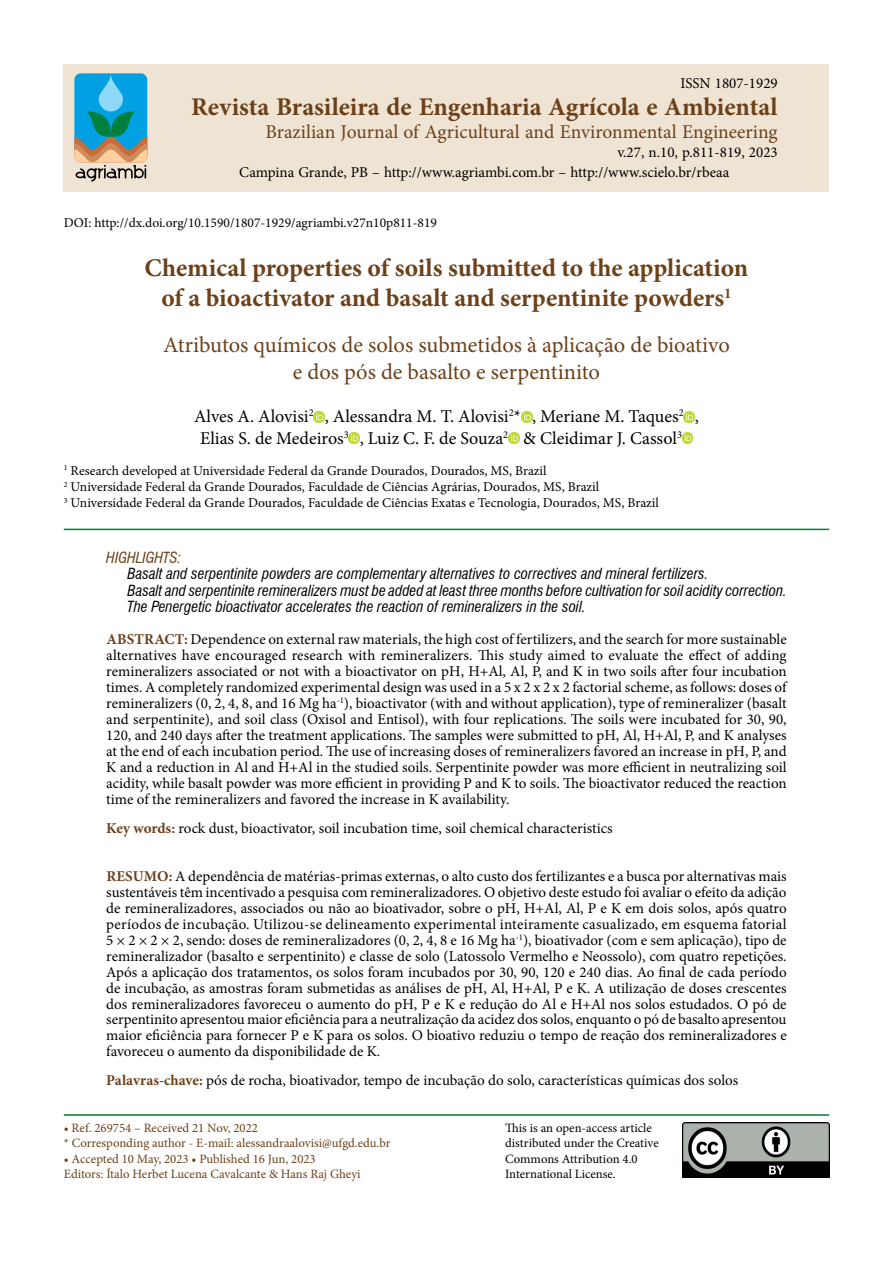
<style>
.page{position:relative;width:893px;height:1263px;background:#fff}
.page>*{position:absolute;margin:0;border:0;box-sizing:border-box;transform-origin:0 0}
.t1{font:700 25.5px/30.6px "Minion Pro";color:#6c4119;text-align:center}
.t2{font:22.5px/27px "Minion Pro";color:#6c4119;text-align:center}
.t3{font:19.5px "Minion Pro";color:#6c4119}
.t4{font:18px/21.6px "Minion Pro";color:#000}
.t5{font:15px/15.9px "Minion Pro";color:#000;text-align:justify}
.t6{font:italic condensed 15px/16.5px "Swiss 721 BT";color:#000}
.t7{font:italic condensed 15px "Swiss 721 BT";color:#6c4119}
.t8{font:13.5px/16.2px "Minion Pro";color:#000}
.t9{font:12.75px/15.3px "Minion Pro";color:#6c4119}
.t10{font:12.75px/15.3px "Minion Pro";color:#000}
.s1{font-weight:700;color:#6c4119}
</style>
<div class="page">
<div style="left:64px;top:64px;width:765px;height:127px;background:#efe3d4"></div>
<img style="left:682px;top:1123px;width:147px;height:55px">
<svg style="left:74px;top:73px;width:73px;height:109px;background:#53a2b4"></svg>
<hr style="left:64px;top:1114px;width:765px;height:2px;background:#007f3e">
<svg style="left:314px;top:411px;width:11px;height:11px"></svg>
<svg style="left:521px;top:411px;width:11px;height:11px"></svg>
<svg style="left:684px;top:411px;width:11px;height:11px"></svg>
<svg style="left:349px;top:433px;width:11px;height:11px"></svg>
<svg style="left:508px;top:433px;width:11px;height:11px"></svg>
<svg style="left:682px;top:433px;width:11px;height:11px"></svg>
<hr style="left:64px;top:529px;width:765px;height:1px;background:#007f3e">
<p class="t5" style="left:680px;top:76px;width:99px">ISSN 1807-1929</p>
<h1 class="t1" style="left:191px;top:91px;width:588px">Revista Brasileira de Engenharia Agrícola e Ambiental</h1>
<h3 class="t3" style="left:265px;top:119px;width:514px">Brazilian Journal of Agricultural and Environmental Engineering</h3>
<p class="t5" style="left:617px;top:145px;width:162px">v.27, n.10, p.811-819, 2023</p>
<p class="t5" style="left:239px;top:164px;width:492px">Campina Grande, PB – http://www.agriambi.com.br – http://www.scielo.br/rbeaa</p>
<p class="t8" style="left:64px;top:215px;width:375px">DOI: http://dx.doi.org/10.1590/1807-1929/agriambi.v27n10p811-819</p>
<h1 class="t1" style="left:145px;top:252px;width:605px">Chemical properties of soils submitted to the application of a bioactivator and basalt and serpentinite powders<sup>1</sup></h1>
<h2 class="t2" style="left:163px;top:332px;width:568px">Atributos químicos de solos submetidos à aplicação de bioativo e dos pós de basalto e serpentinito</h2>
<p class="t4" style="left:200px;top:406px;width:500px;text-indent:-6px">Alves A. Alovisi<sup>2</sup> , Alessandra M. T. Alovisi<sup>2</sup>* , Meriane M. Taques<sup>2</sup> ,<br>Elias S. de Medeiros<sup>3</sup> , Luiz C. F. de Souza<sup>2</sup> &amp; Cleidimar J. Cassol<sup>3</sup></p>
<p class="t8" style="left:64px;top:463px;width:597px"><sup>1</sup> Research developed at Universidade Federal da Grande Dourados, Dourados, MS, Brazil<br><sup>2</sup> Universidade Federal da Grande Dourados, Faculdade de Ciências Agrárias, Dourados, MS, Brazil<br><sup>3</sup> Universidade Federal da Grande Dourados, Faculdade de Ciências Exatas e Tecnologia, Dourados, MS, Brazil</p>
<p class="t7" style="left:106px;top:548px;width:76px">HIGHLIGHTS:</p>
<p class="t6" style="left:128px;top:566px;width:661px">Basalt and serpentinite powders are complementary alternatives to correctives and mineral fertilizers.<br>Basalt and serpentinite remineralizers must be added at least three months before cultivation for soil acidity correction.<br>The Penergetic bioactivator accelerates the reaction of remineralizers in the soil.</p>
<p class="t5" style="left:106px;top:632px;width:682px"><span class="s1">ABSTRACT:</span> Dependence on external raw materials, the high cost of fertilizers, and the search for more sustainable alternatives have encouraged research with remineralizers. This study aimed to evaluate the effect of adding remineralizers associated or not with a bioactivator on pH, H+Al, Al, P, and K in two soils after four incubation times. A completely randomized experimental design was used in a 5 x 2 x 2 x 2 factorial scheme, as follows: doses of remineralizers (0, 2, 4, 8, and 16 Mg ha<sup>-1</sup>), bioactivator (with and without application), type of remineralizer (basalt and serpentinite), and soil class (Oxisol and Entisol), with four replications. The soils were incubated for 30, 90, 120, and 240 days after the treatment applications. The samples were submitted to pH, Al, H+Al, P, and K analyses at the end of each incubation period. The use of increasing doses of remineralizers favored an increase in pH, P, and K and a reduction in Al and H+Al in the studied soils. Serpentinite powder was more efficient in neutralizing soil acidity, while basalt powder was more efficient in providing P and K to soils. The bioactivator reduced the reaction time of the remineralizers and favored the increase in K availability.</p>
<p class="t5" style="left:106px;top:820px;width:508px"><span class="s1">Key words:</span> rock dust, bioactivator, soil incubation time, soil chemical characteristics</p>
<p class="t5" style="left:106px;top:868px;width:682px"><span class="s1">RESUMO:</span> A dependência de matérias-primas externas, o alto custo dos fertilizantes e a busca por alternativas mais sustentáveis têm incentivado a pesquisa com remineralizadores. O objetivo deste estudo foi avaliar o efeito da adição de remineralizadores, associados ou não ao bioativador, sobre o pH, H+Al, Al, P e K em dois solos, após quatro períodos de incubação. Utilizou-se delineamento experimental inteiramente casualizado, em esquema fatorial 5 × 2 × 2 × 2, sendo: doses de remineralizadores (0, 2, 4, 8 e 16 Mg ha<sup>-1</sup>), bioativador (com e sem aplicação), tipo de remineralizador (basalto e serpentinito) e classe de solo (Latossolo Vermelho e Neossolo), com quatro repetições.<br>Após a aplicação dos tratamentos, os solos foram incubados por 30, 90, 120 e 240 dias. Ao final de cada período de incubação, as amostras foram submetidas as análises de pH, Al, H+Al, P e K. A utilização de doses crescentes dos remineralizadores favoreceu o aumento do pH, P e K e redução do Al e H+Al nos solos estudados. O pó de serpentinito apresentou maior eficiência para a neutralização da acidez dos solos, enquanto o pó de basalto apresentou maior eficiência para fornecer P e K para os solos. O bioativo reduziu o tempo de reação dos remineralizadores e favoreceu o aumento da disponibilidade de K.</p>
<p class="t5" style="left:106px;top:1072px;width:633px"><span class="s1">Palavras-chave:</span> pós de rocha, bioativador, tempo de incubação do solo, características químicas dos solos</p>
<p class="t9" style="left:64px;top:1120px;width:328px">• Ref. 269754 – Received 21 Nov, 2022<br>* Corresponding author - E-mail: alessandraalovisi@ufgd.edu.br</p>
<p class="t9" style="left:64px;top:1151px;width:298px">• Accepted 10 May, 2023 • Published 16 Jun, 2023<br>Editors: Ítalo Herbet Lucena Cavalcante &amp; Hans Raj Gheyi</p>
<p class="t10" style="left:505px;top:1120px;width:155px">This is an open-access article distributed under the Creative<br>Commons Attribution 4.0<br>International License.</p>
</div>
